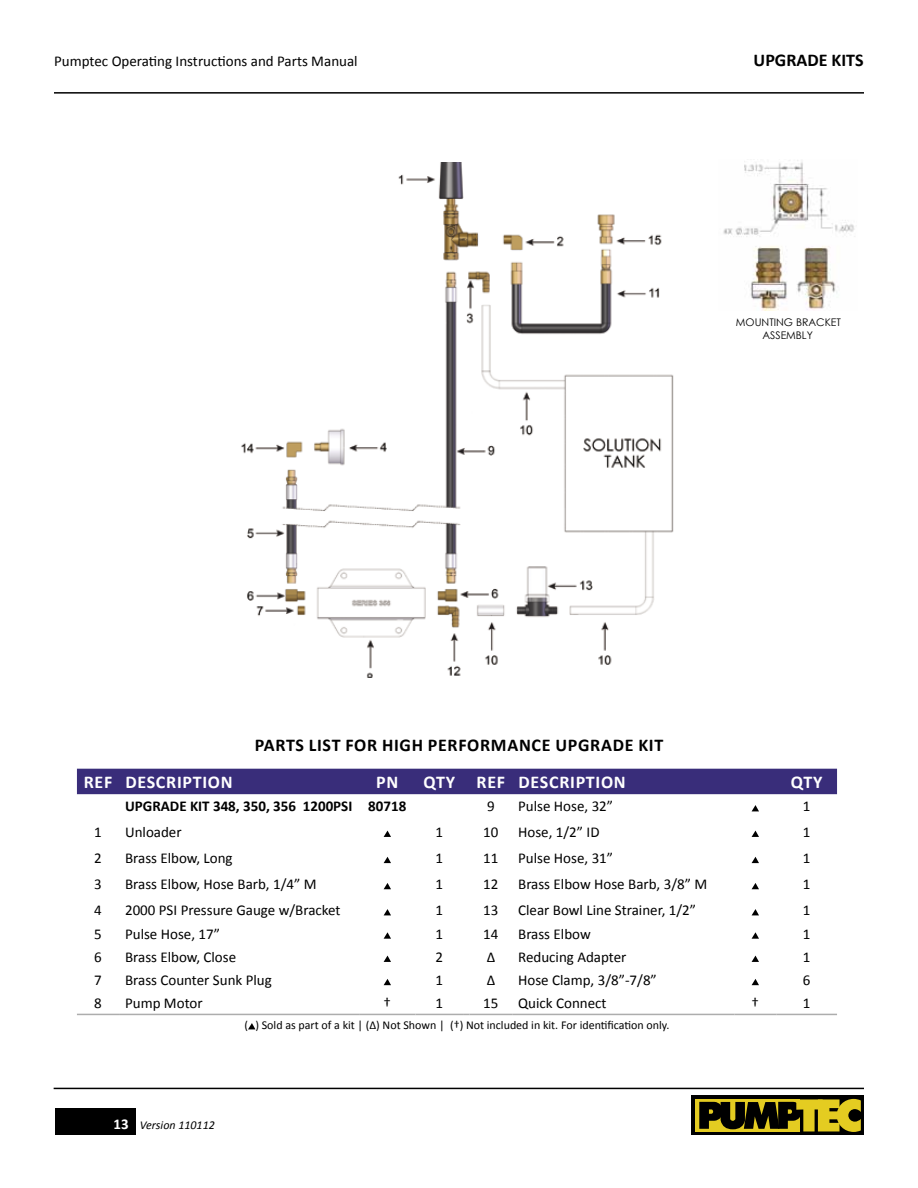
<style>
.page{position:relative;width:918px;height:1188px;background:#fff}
.page>*{position:absolute;margin:0;border:0;box-sizing:border-box;transform-origin:0 0}
.t1{font:700 18px "Calibri";letter-spacing:.035em;color:#000}
.t2{font:700 18px "Calibri";letter-spacing:.04em;color:#fff}
.t3{font:700 18px "Calibri";color:#000}
.t4{font:15px "Calibri";color:#000}
.t5{font:700 15px "Calibri";color:#000}
.t6{font:12px "Calibri";color:#000}
.t7{font:italic 12px "Calibri";color:#000}
.t8{font:10.5px/12.6px "Century Gothic";color:#000;text-align:center}
.s1{font-weight:700;font-style:normal;font-size:15px;color:#fff}
</style>
<div class="page">
<div style="left:692px;top:1096px;width:172px;height:39px;background:#000"></div>
<div style="left:695px;top:1099px;width:105px;height:32px;background:#e4cc21"></div>
<svg style="left:699px;top:1099px;width:162px;height:33px"></svg>
<div style="left:55px;top:1108px;width:80px;height:27px;background:#000"></div>
<hr style="left:54px;top:1088px;width:810px;height:1px;background:#000">
<hr style="left:54px;top:92px;width:810px;height:2px;background:#000">
<img style="left:241px;top:163px;width:433px;height:515px">
<div style="left:77px;top:769px;width:760px;height:25px;background:#392d7a"></div>
<hr style="left:77px;top:1014px;width:42px;height:1px;background:#adadad">
<hr style="left:119px;top:1014px;width:240px;height:1px;background:#adadad">
<hr style="left:359px;top:1014px;width:57px;height:1px;background:#adadad">
<hr style="left:416px;top:1014px;width:47px;height:1px;background:#adadad">
<hr style="left:470px;top:1014px;width:42px;height:1px;background:#adadad">
<hr style="left:512px;top:1014px;width:222px;height:1px;background:#adadad">
<hr style="left:734px;top:1014px;width:42px;height:1px;background:#adadad">
<hr style="left:776px;top:1014px;width:61px;height:1px;background:#adadad">
<svg style="left:752px;top:805px;width:7px;height:6px"></svg>
<svg style="left:384px;top:831px;width:7px;height:6px"></svg>
<svg style="left:752px;top:831px;width:7px;height:6px"></svg>
<svg style="left:384px;top:857px;width:7px;height:6px"></svg>
<svg style="left:752px;top:857px;width:7px;height:6px"></svg>
<svg style="left:384px;top:883px;width:7px;height:6px"></svg>
<svg style="left:752px;top:883px;width:7px;height:6px"></svg>
<svg style="left:384px;top:909px;width:7px;height:6px"></svg>
<svg style="left:752px;top:909px;width:7px;height:6px"></svg>
<svg style="left:384px;top:932px;width:7px;height:7px"></svg>
<svg style="left:752px;top:932px;width:7px;height:7px"></svg>
<svg style="left:384px;top:956px;width:7px;height:6px"></svg>
<svg style="left:752px;top:956px;width:7px;height:6px"></svg>
<svg style="left:384px;top:979px;width:7px;height:6px"></svg>
<svg style="left:752px;top:979px;width:7px;height:6px"></svg>
<svg style="left:248px;top:1023px;width:7px;height:6px"></svg>
<img style="left:723px;top:160px;width:132px;height:150px">
<p class="t4" style="left:54px;top:51px;width:305px">Pumptec Operating Instructions and Parts Manual</p>
<p class="t3" style="left:754px;top:49px;width:112px">UPGRADE KITS</p>
<p class="t8" style="left:736px;top:316px;width:107px">MOUNTING BRACKET<br>ASSEMBLY</p>
<p class="t1" style="left:255px;top:733px;width:226px">PARTS LIST FOR HIG H PERFORMAN</p>
<p class="t1" style="left:532px;top:733px;width:59px">CE UPGRA</p>
<p class="t1" style="left:613px;top:733px;width:35px">DE KIT</p>
<p class="t2" style="left:84px;top:771px;width:10px">REF</p>
<p class="t2" style="left:125px;top:771px;width:109px">DESCRIPTION</p>
<p class="t2" style="left:376px;top:771px;width:24px">PN</p>
<p class="t2" style="left:423px;top:771px;width:64px">QTY REF</p>
<p class="t2" style="left:519px;top:771px;width:109px">DESCRIPTION</p>
<p class="t2" style="left:791px;top:771px;width:33px">QTY</p>
<p class="t5" style="left:125px;top:797px;width:283px">UPGRADE KIT 348, 350, 356 1200PSI 80718</p>
<p class="t4" style="left:487px;top:797px;width:9px">9</p>
<p class="t4" style="left:518px;top:797px;width:96px">Pulse Hose, 32”</p>
<p class="t4" style="left:803px;top:797px;width:9px">1</p>
<p class="t4" style="left:94px;top:822px;width:9px">1</p>
<p class="t4" style="left:125px;top:822px;width:58px">Unloader</p>
<p class="t4" style="left:436px;top:822px;width:9px">1</p>
<p class="t4" style="left:483px;top:822px;width:17px">10</p>
<p class="t4" style="left:518px;top:822px;width:83px">Hose, 1/2” ID</p>
<p class="t4" style="left:803px;top:822px;width:9px">1</p>
<p class="t4" style="left:94px;top:849px;width:9px">2</p>
<p class="t4" style="left:125px;top:849px;width:109px">Brass Elbow, Long</p>
<p class="t4" style="left:436px;top:849px;width:9px">1</p>
<p class="t4" style="left:483px;top:849px;width:17px">11</p>
<p class="t4" style="left:518px;top:849px;width:96px">Pulse Hose, 31”</p>
<p class="t4" style="left:803px;top:849px;width:9px">1</p>
<p class="t4" style="left:94px;top:875px;width:9px">3</p>
<p class="t4" style="left:125px;top:875px;width:193px">Brass Elbow, Hose Barb, 1/4” M</p>
<p class="t4" style="left:436px;top:875px;width:9px">1</p>
<p class="t4" style="left:483px;top:875px;width:17px">12</p>
<p class="t4" style="left:518px;top:875px;width:191px">Brass Elbow Hose Barb, 3/8” M</p>
<p class="t4" style="left:803px;top:875px;width:9px">1</p>
<p class="t4" style="left:94px;top:901px;width:9px">4</p>
<p class="t4" style="left:125px;top:901px;width:217px">2000 PSI Pressure Gauge w/Bracket</p>
<p class="t4" style="left:436px;top:901px;width:9px">1</p>
<p class="t4" style="left:483px;top:901px;width:17px">13</p>
<p class="t4" style="left:518px;top:901px;width:179px">Clear Bowl Line Strainer, 1/2”</p>
<p class="t4" style="left:803px;top:901px;width:9px">1</p>
<p class="t4" style="left:94px;top:924px;width:9px">5</p>
<p class="t4" style="left:125px;top:924px;width:96px">Pulse Hose, 17”</p>
<p class="t4" style="left:436px;top:924px;width:9px">1</p>
<p class="t4" style="left:483px;top:924px;width:17px">14</p>
<p class="t4" style="left:518px;top:924px;width:74px">Brass Elbow</p>
<p class="t4" style="left:803px;top:924px;width:9px">1</p>
<p class="t4" style="left:94px;top:947px;width:9px">6</p>
<p class="t4" style="left:125px;top:947px;width:113px">Brass Elbow, Close</p>
<p class="t4" style="left:436px;top:947px;width:9px">2</p>
<p class="t4" style="left:487px;top:947px;width:10px">Δ</p>
<p class="t4" style="left:518px;top:947px;width:110px">Reducing Adapter</p>
<p class="t4" style="left:803px;top:947px;width:9px">1</p>
<p class="t4" style="left:94px;top:971px;width:9px">7</p>
<p class="t4" style="left:125px;top:971px;width:148px">Brass Counter Sunk Plug</p>
<p class="t4" style="left:436px;top:971px;width:9px">1</p>
<p class="t4" style="left:487px;top:971px;width:10px">Δ</p>
<p class="t4" style="left:518px;top:971px;width:140px">Hose Clamp, 3/8”-7/8”</p>
<p class="t4" style="left:803px;top:971px;width:9px">6</p>
<p class="t4" style="left:94px;top:994px;width:9px">8</p>
<p class="t4" style="left:125px;top:994px;width:79px">Pump Motor</p>
<p class="t4" style="left:384px;top:994px;width:9px">†</p>
<p class="t4" style="left:435px;top:994px;width:9px">1</p>
<p class="t4" style="left:483px;top:994px;width:17px">15</p>
<p class="t4" style="left:518px;top:994px;width:90px">Quick Connect</p>
<p class="t4" style="left:752px;top:994px;width:9px">†</p>
<p class="t4" style="left:803px;top:994px;width:9px">1</p>
<p class="t6" style="left:244px;top:1018px;width:427px">( ) Sold as part of a kit | (Δ) Not Shown | (†) Not included in kit. For identification only.</p>
<p class="t7" style="left:113px;top:1117px;width:103px"><span class="s1">13</span> Version 110112</p>
</div>
